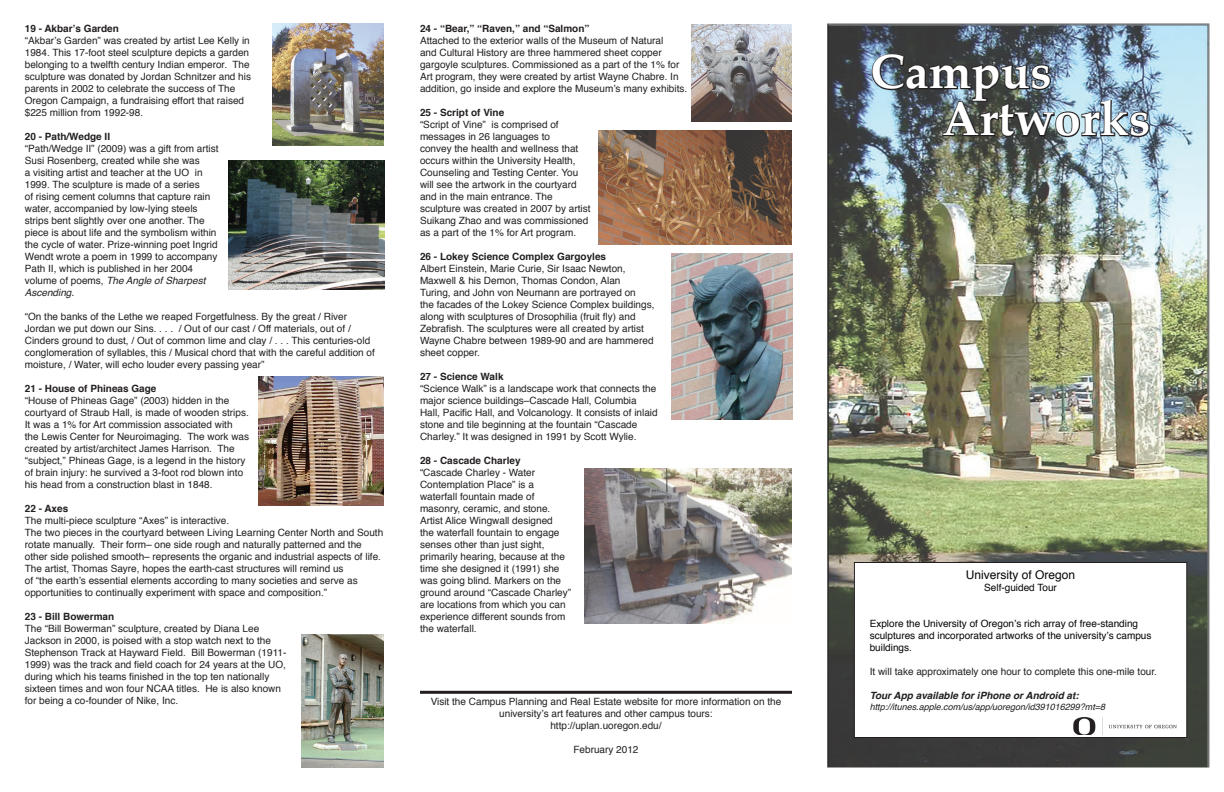
<style>
.page{position:relative;width:1224px;height:792px;background:#fff}
.page>*{position:absolute;margin:0;border:0;box-sizing:border-box;transform-origin:0 0}
.t1{font:700 48px/47px "Palatino";color:#fff}
.t2{font:12px "Helvetica";color:#040503}
.t3{font:10px/12px "Helvetica";color:#231f20}
.t4{font:700 10px "Helvetica";color:#231f20}
.t5{font:10px/12px "Helvetica";color:#040503}
.t6{font:italic 700 10px "Helvetica";color:#231f20}
.t7{font:italic 9px "Helvetica";color:#231f20}
.s1{font-style:italic}
</style>
<div class="page">
<img style="left:828px;top:24px;width:380px;height:744px">
<img style="left:692px;top:24px;width:100px;height:97px">
<img style="left:598px;top:130px;width:194px;height:115px">
<img style="left:585px;top:468px;width:207px;height:156px">
<img style="left:258px;top:376px;width:126px;height:129px">
<img style="left:272px;top:24px;width:112px;height:122px">
<img style="left:228px;top:160px;width:156px;height:129px">
<hr style="left:420px;top:691px;width:372px;height:3px;background:#231f20">
<div style="left:854px;top:562px;width:333px;height:176px;background:#fff"></div>
<div style="left:854px;top:562px;width:333px;height:176px;border:1px solid #231f20"></div>
<img style="left:1073px;top:717px;width:104px;height:18px">
<img style="left:672px;top:253px;width:120px;height:166px">
<img style="left:871px;top:23px;width:280px;height:209px">
<img style="left:302px;top:634px;width:82px;height:133px">
<p class="t4" style="left:25px;top:20px;width:96px">19 - Akbar’s Garden</p>
<p class="t3" style="left:25px;top:34px;width:228px">“Akbar’s Garden” was created by artist Lee Kelly in 1984. This 17-foot steel sculpture depicts a garden belonging to a twelfth century Indian emperor. The sculpture was donated by Jordan Schnitzer and his parents in 2002 to celebrate the success of The Oregon Campaign, a fundraising effort that raised $225 million from 1992-98.</p>
<p class="t4" style="left:25px;top:128px;width:87px">20 - Path/Wedge II</p>
<p class="t3" style="left:25px;top:142px;width:195px">“Path/Wedge II” (2009) was a gift from artist Susi Rosenberg, created while she was<br>a visiting artist and teacher at the UO in 1999. The sculpture is made of a series<br>of rising cement columns that capture rain water, accompanied by low-lying steels strips bent slightly over one another. The piece is about life and the symbolism within the cycle of water. Prize-winning poet Ingrid Wendt wrote a poem in 1999 to accompany Path II, which is published in her 2004 volume of poems, <span class="s1">The Angle of Sharpest Ascending.</span></p>
<p class="t3" style="left:25px;top:310px;width:352px">“On the banks of the Lethe we reaped Forgetfulness. By the great / River Jordan we put down our Sins. . . . / Out of our cast / Off materials, out of / Cinders ground to dust, / Out of common lime and clay / . . . This centuries-old conglomeration of syllables, this / Musical chord that with the careful addition of moisture, / Water, will echo louder every passing year”</p>
<p class="t4" style="left:25px;top:380px;width:133px">21 - House of Phineas Gage</p>
<p class="t3" style="left:25px;top:394px;width:226px">“House of Phineas Gage” (2003) hidden in the courtyard of Straub Hall, is made of wooden strips.<br>It was a 1% for Art commission associated with<br>the Lewis Center for Neuroimaging. The work was created by artist/architect James Harrison. The “subject,” Phineas Gage, is a legend in the history of brain injury: he survived a 3-foot rod blown into his head from a construction blast in 1848.</p>
<p class="t4" style="left:25px;top:500px;width:45px">22 - Axes</p>
<p class="t3" style="left:25px;top:514px;width:360px">The multi-piece sculpture “Axes” is interactive.<br>The two pieces in the courtyard between Living Learning Center North and South rotate manually. Their form– one side rough and naturally patterned and the other side polished smooth– represents the organic and industrial aspects of life.<br>The artist, Thomas Sayre, hopes the earth-cast structures will remind us<br>of “the earth’s essential elements according to many societies and serve as opportunities to continually experiment with space and composition.”</p>
<p class="t4" style="left:25px;top:608px;width:91px">23 - Bill Bowerman</p>
<p class="t3" style="left:25px;top:622px;width:263px">The “Bill Bowerman” sculpture, created by Diana Lee Jackson in 2000, is poised with a stop watch next to the Stephenson Track at Hayward Field. Bill Bowerman (1911- 1999) was the track and field coach for 24 years at the UO, during which his teams finished in the top ten nationally sixteen times and won four NCAA titles. He is also known for being a co-founder of Nike, Inc.</p>
<p class="t4" style="left:420px;top:20px;width:171px">24 - “Bear,” “Raven,” and “Salmon”</p>
<p class="t3" style="left:420px;top:34px;width:269px">Attached to the exterior walls of the Museum of Natural<br>and Cultural History are three hammered sheet copper gargoyle sculptures. Commissioned as a part of the 1% for Art program, they were created by artist Wayne Chabre. In addition, go inside and explore the Museum’s many exhibits.</p>
<p class="t4" style="left:420px;top:104px;width:86px">25 - Script of Vine</p>
<p class="t3" style="left:420px;top:118px;width:172px">“Script of Vine” is comprised of messages in 26 languages to<br>convey the health and wellness that occurs within the University Health, Counseling and Testing Center. You will see the artwork in the courtyard and in the main entrance. The sculpture was created in 2007 by artist Suikang Zhao and was commissioned as a part of the 1% for Art program.</p>
<p class="t4" style="left:420px;top:248px;width:188px">26 - Lokey Science Complex Gargoyles</p>
<p class="t3" style="left:420px;top:262px;width:236px">Albert Einstein, Marie Curie, Sir Isaac Newton, Maxwell &amp; his Demon, Thomas Condon, Alan<br>Turing, and John von Neumann are portrayed on<br>the facades of the Lokey Science Complex buildings, along with sculptures of Drosophilia (fruit fly) and Zebrafish. The sculptures were all created by artist Wayne Chabre between 1989-90 and are hammered sheet copper.</p>
<p class="t4" style="left:420px;top:368px;width:85px">27 - Science Walk</p>
<p class="t3" style="left:420px;top:382px;width:239px">“Science Walk” is a landscape work that connects the major science buildings–Cascade Hall, Columbia Hall, Pacific Hall, and Volcanology. It consists of inlaid stone and tile beginning at the fountain “Cascade Charley.” It was designed in 1991 by Scott Wylie.</p>
<p class="t4" style="left:420px;top:452px;width:102px">28 - Cascade Charley</p>
<p class="t3" style="left:420px;top:466px;width:153px">“Cascade Charley - Water<br>Contemplation Place” is a waterfall fountain made of masonry, ceramic, and stone.<br>Artist Alice Wingwall designed<br>the waterfall fountain to engage senses other than just sight, primarily hearing, because at the time she designed it (1991) she was going blind. Markers on the ground around “Cascade Charley” are locations from which you can experience different sounds from the waterfall.</p>
<p class="t3" style="left:431px;top:696px;width:352px;text-align:center">Visit the Campus Planning and Real Estate website for more information on the university’s art features and other campus tours:<br>http://uplan.uoregon.edu/</p>
<p class="t3" style="left:573px;top:744px;width:67px">February 2012</p>
<h1 class="t1" style="left:942px;top:47px;width:209px;text-indent:-72px">Campus<br>Artworks</h1>
<p class="t2" style="left:966px;top:566px;width:111px">University of Oregon</p>
<p class="t5" style="left:984px;top:582px;width:74px">Self-guided Tour</p>
<p class="t5" style="left:870px;top:618px;width:283px">Explore the University of Oregon’s rich array of free-standing sculptures and incorporated artworks of the university’s campus buildings.</p>
<p class="t3" style="left:870px;top:666px;width:289px">It will take approximately one hour to complete this one-mile tour.</p>
<p class="t6" style="left:870px;top:687px;width:211px">Tour App available for iPhone or Android at:</p>
<p class="t7" style="left:870px;top:700px;width:237px">http://itunes.apple.com/us/app/uoregon/id391016299?mt=8</p>
</div>
